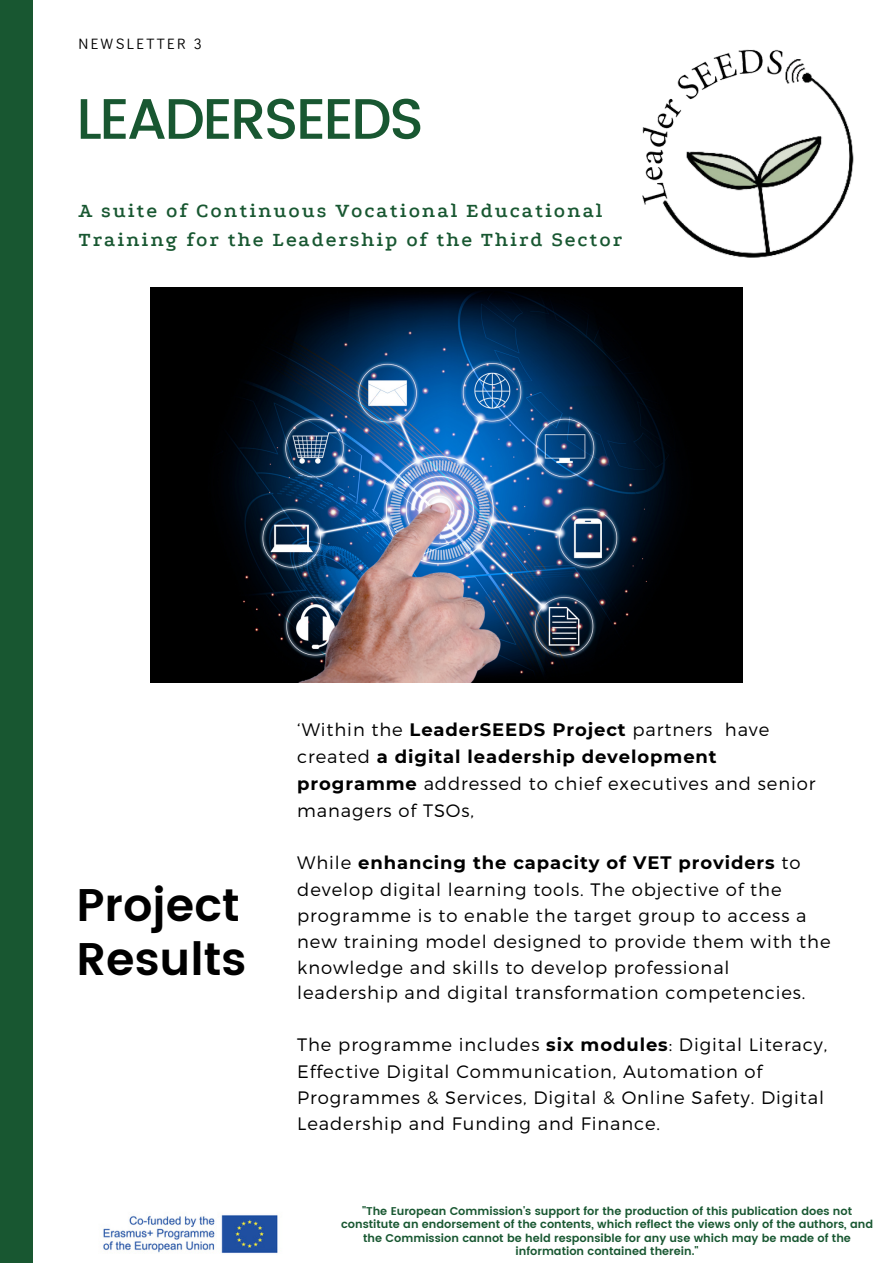
<style>
.page{position:relative;width:893px;height:1264px;background:#fff}
.page>*{position:absolute;margin:0;border:0;box-sizing:border-box;transform-origin:0 0}
.t1{font:500 57px "Poppins";letter-spacing:-.04em;color:#185731}
.t2{font:600 45.75px/54px "Poppins";color:#000}
.t3{font:600 21px/29.2px "Podkova";letter-spacing:.09em;color:#185731}
.t4{font:300 18px/26.1px "Montserrat";letter-spacing:.05em;color:#000}
.t5{font:15px "Didact Gothic";letter-spacing:.16em;color:#000}
.t6{font:600 11.25px/13px "Poppins";color:#185731;text-align:center}
.s1{font-weight:700}
</style>
<div class="page">
<div style="left:0;top:0;width:33px;height:1262px;background:#185731"></div>
<img style="left:103px;top:1215px;width:175px;height:38px">
<img style="left:523px;top:49px;width:331px;height:253px">
<img style="left:150px;top:288px;width:592px;height:394px">
<p class="t5" style="left:78px;top:34px;width:125px">NEWSLETTER 3</p>
<h1 class="t1" style="left:76px;top:86px;width:349px">LEADERSEEDS</h1>
<p class="t3" style="left:78px;top:196px;width:545px">A suite of Continuous Vocational Educational<br>Training for the Leadership of the Third Sector</p>
<h2 class="t2" style="left:76px;top:878px;width:171px">Project<br>Results</h2>
<p class="t4" style="left:297px;top:715px;width:519px;line-height:27px">‘Within the <span class="s1">LeaderSEEDS Project</span> partners have created <span class="s1">a digital leadership development programme</span> addressed to chief executives and senior managers of TSOs,</p>
<p class="t4" style="left:297px;top:848px;width:535px">While <span class="s1">enhancing the capacity of VET providers</span> to develop digital learning tools. The objective of the programme is to enable the target group to access a new training model designed to provide them with the knowledge and skills to develop professional leadership and digital transformation competencies.</p>
<p class="t4" style="left:297px;top:1030px;width:531px">The programme includes <span class="s1">six modules</span>: Digital Literacy, Effective Digital Communication, Automation of Programmes &amp; Services, Digital &amp; Online Safety. Digital Leadership and Funding and Finance.</p>
<p class="t6" style="left:341px;top:1204px;width:533px">"The European Commission's support for the production of this publication does not constitute an endorsement of the contents, which reflect the views only of the authors, and the Commission cannot be held responsible for any use which may be made of the information contained therein."</p>
</div>
